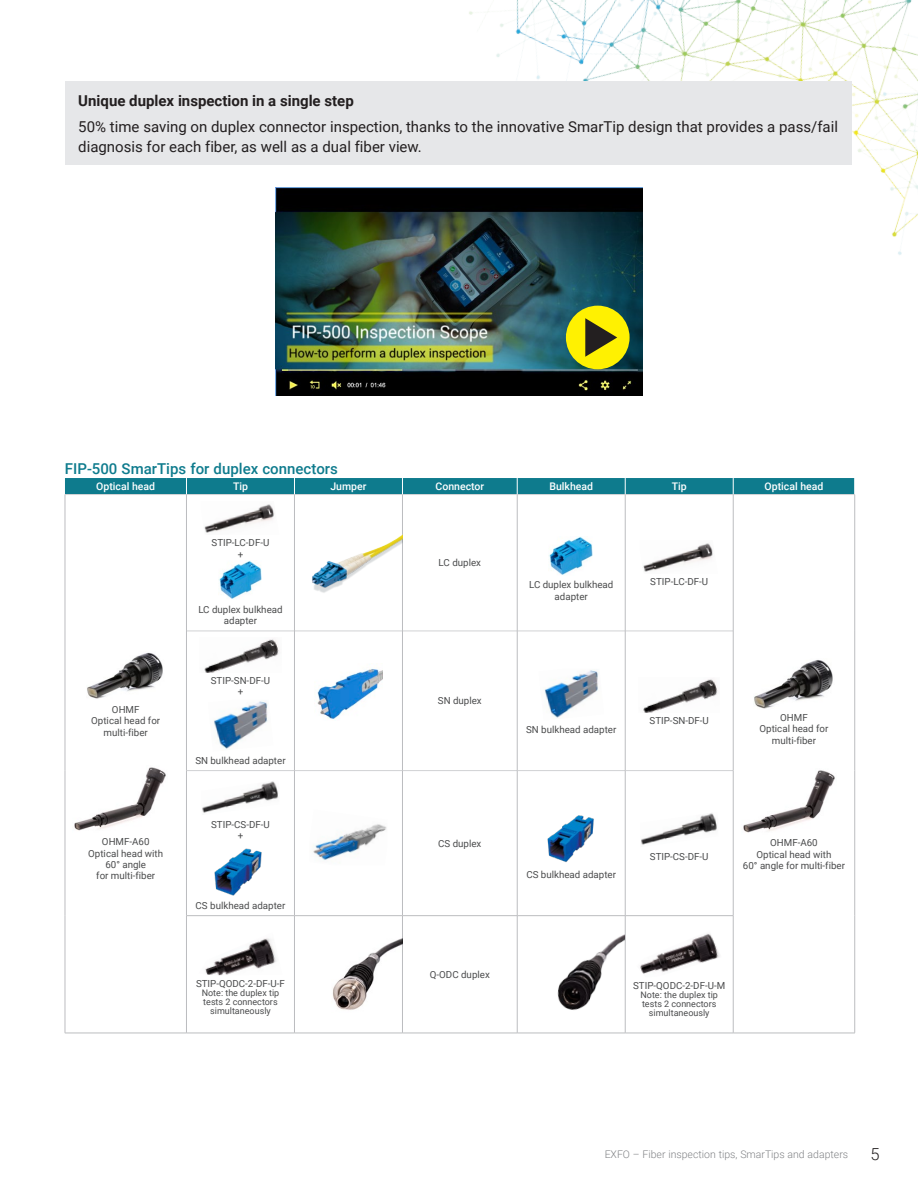
<style>
.page{position:relative;width:918px;height:1188px;background:#fff}
.page>*{position:absolute;margin:0;border:0;box-sizing:border-box;transform-origin:0 0}
.t1{font:300 16.5px "Roboto";color:#231f20}
.t2{font:15px/19.5px "Roboto";color:#231f20}
.t3{font:700 15px "Roboto";color:#231f20}
.t4{font:500 15px "Roboto";color:#0e7b8d}
.t5{font:500 10.5px "Roboto";color:#fff}
.t6{font:300 10.5px "Roboto";color:#808285}
.t7{font:9.75px/11.4px "Roboto";color:#4b4c4d;text-align:center}
.t8{font:9px/9px "Roboto";color:#4b4c4d;text-align:center}
</style>
<div class="page">
<img style="left:278px;top:0;width:640px;height:396px">
<svg style="left:187px;top:495px;width:546px;height:420px"></svg>
<hr style="left:403px;top:631px;width:114px;height:1px;background:#d1d2d4">
<hr style="left:295px;top:770px;width:107px;height:1px;background:#d1d2d4">
<hr style="left:517px;top:770px;width:108px;height:1px;background:#d1d2d4">
<hr style="left:187px;top:631px;width:107px;height:1px;background:#d1d2d4">
<hr style="left:625px;top:631px;width:108px;height:1px;background:#d1d2d4">
<hr style="left:187px;top:770px;width:107px;height:1px;background:#d1d2d4">
<hr style="left:625px;top:770px;width:108px;height:1px;background:#d1d2d4">
<hr style="left:403px;top:770px;width:114px;height:1px;background:#d1d2d4">
<div style="left:65px;top:478px;width:790px;height:17px;background:#0e7b8d"></div>
<hr style="left:294px;top:494px;width:108px;height:1px;background:#d1d2d4">
<hr style="left:517px;top:494px;width:108px;height:1px;background:#d1d2d4">
<hr style="left:295px;top:631px;width:107px;height:1px;background:#d1d2d4">
<hr style="left:517px;top:631px;width:108px;height:1px;background:#d1d2d4">
<hr style="left:186px;top:1033px;width:108px;height:1px;background:#bcbdc0">
<hr style="left:294px;top:1033px;width:108px;height:1px;background:#bcbdc0">
<hr style="left:402px;top:1033px;width:115px;height:1px;background:#bcbdc0">
<hr style="left:517px;top:1033px;width:108px;height:1px;background:#bcbdc0">
<hr style="left:625px;top:1033px;width:108px;height:1px;background:#bcbdc0">
<hr style="left:65px;top:1033px;width:121px;height:1px;background:#bcbdc0">
<hr style="left:733px;top:1033px;width:122px;height:1px;background:#bcbdc0">
<hr style="left:65px;top:495px;width:1px;height:136px;background:#bcbdc0">
<hr style="left:65px;top:631px;width:1px;height:140px;background:#bcbdc0">
<hr style="left:65px;top:771px;width:1px;height:145px;background:#bcbdc0">
<hr style="left:65px;top:916px;width:1px;height:117px;background:#bcbdc0">
<hr style="left:186px;top:495px;width:1px;height:136px;background:#bcbdc0">
<hr style="left:294px;top:495px;width:1px;height:136px;background:#bcbdc0">
<hr style="left:402px;top:495px;width:1px;height:136px;background:#bcbdc0">
<hr style="left:517px;top:495px;width:1px;height:136px;background:#bcbdc0">
<hr style="left:625px;top:495px;width:1px;height:136px;background:#bcbdc0">
<hr style="left:186px;top:631px;width:1px;height:140px;background:#bcbdc0">
<hr style="left:294px;top:631px;width:1px;height:140px;background:#bcbdc0">
<hr style="left:402px;top:631px;width:1px;height:140px;background:#bcbdc0">
<hr style="left:517px;top:631px;width:1px;height:140px;background:#bcbdc0">
<hr style="left:625px;top:631px;width:1px;height:140px;background:#bcbdc0">
<hr style="left:733px;top:495px;width:1px;height:136px;background:#bcbdc0">
<hr style="left:854px;top:495px;width:1px;height:136px;background:#bcbdc0">
<hr style="left:733px;top:631px;width:1px;height:140px;background:#bcbdc0">
<hr style="left:854px;top:631px;width:1px;height:140px;background:#bcbdc0">
<hr style="left:854px;top:771px;width:1px;height:145px;background:#bcbdc0">
<hr style="left:854px;top:916px;width:1px;height:117px;background:#bcbdc0">
<hr style="left:186px;top:771px;width:1px;height:144px;background:#bcbdc0">
<hr style="left:294px;top:771px;width:1px;height:144px;background:#bcbdc0">
<hr style="left:402px;top:771px;width:1px;height:144px;background:#bcbdc0">
<hr style="left:517px;top:771px;width:1px;height:144px;background:#bcbdc0">
<hr style="left:625px;top:771px;width:1px;height:144px;background:#bcbdc0">
<hr style="left:733px;top:771px;width:1px;height:144px;background:#bcbdc0">
<hr style="left:186px;top:915px;width:108px;height:1px;background:#bcbdc0">
<hr style="left:186px;top:916px;width:1px;height:117px;background:#bcbdc0">
<hr style="left:294px;top:915px;width:108px;height:1px;background:#bcbdc0">
<hr style="left:294px;top:916px;width:1px;height:117px;background:#bcbdc0">
<hr style="left:402px;top:915px;width:115px;height:1px;background:#bcbdc0">
<hr style="left:402px;top:916px;width:1px;height:117px;background:#bcbdc0">
<hr style="left:517px;top:915px;width:108px;height:1px;background:#bcbdc0">
<hr style="left:517px;top:916px;width:1px;height:117px;background:#bcbdc0">
<hr style="left:625px;top:915px;width:108px;height:1px;background:#bcbdc0">
<hr style="left:625px;top:916px;width:1px;height:117px;background:#bcbdc0">
<hr style="left:733px;top:916px;width:1px;height:117px;background:#bcbdc0">
<img style="left:87px;top:652px;width:76px;height:47px">
<img style="left:74px;top:767px;width:92px;height:64px">
<img style="left:201px;top:501px;width:78px;height:34px">
<img style="left:218px;top:561px;width:45px;height:39px">
<img style="left:296px;top:531px;width:106px;height:64px">
<img style="left:549px;top:536px;width:45px;height:39px">
<img style="left:640px;top:540px;width:78px;height:34px">
<img style="left:754px;top:660px;width:79px;height:49px">
<img style="left:743px;top:770px;width:92px;height:63px">
<img style="left:200px;top:638px;width:81px;height:35px">
<img style="left:208px;top:700px;width:65px;height:52px">
<img style="left:315px;top:664px;width:67px;height:57px">
<img style="left:539px;top:669px;width:65px;height:52px">
<img style="left:639px;top:678px;width:81px;height:35px">
<img style="left:201px;top:780px;width:78px;height:35px">
<img style="left:213px;top:842px;width:55px;height:54px">
<img style="left:309px;top:809px;width:78px;height:56px">
<img style="left:544px;top:811px;width:54px;height:54px">
<img style="left:640px;top:812px;width:78px;height:35px">
<img style="left:205px;top:938px;width:72px;height:38px">
<img style="left:333px;top:938px;width:69px;height:72px">
<img style="left:557px;top:934px;width:68px;height:80px">
<img style="left:640px;top:933px;width:80px;height:41px">
<div style="left:65px;top:81px;width:787px;height:84px;background:#e6e7e9"></div>
<img style="left:275px;top:188px;width:368px;height:207px">
<div style="left:566px;top:306px;width:64px;height:63px;background:#fff101;border-radius:50%"></div>
<svg style="left:585px;top:318px;width:32px;height:39px"></svg>
<h2 class="t3" style="left:78px;top:90px;width:277px">Unique duplex inspection in a single step</h2>
<h2 class="t2" style="left:78px;top:116px;width:761px">50% time saving on duplex connector inspection, thanks to the innovative SmarTip design that provides a pass/fail diagnosis for each fiber, as well as a dual fiber view.</h2>
<h2 class="t4" style="left:65px;top:458px;width:274px">FIP-500 SmarTips for duplex connectors</h2>
<p class="t5" style="left:96px;top:479px;width:60px">Optical head</p>
<p class="t5" style="left:233px;top:479px;width:16px">Tip</p>
<p class="t5" style="left:330px;top:479px;width:38px">Jumper</p>
<p class="t5" style="left:436px;top:479px;width:50px">Connector</p>
<p class="t5" style="left:549px;top:479px;width:45px">Bulkhead</p>
<p class="t5" style="left:672px;top:479px;width:16px">Tip</p>
<p class="t5" style="left:765px;top:479px;width:60px">Optical head</p>
<p class="t7" style="left:91px;top:703px;width:70px">OHMF<br>Optical head for multi‑fiber</p>
<p class="t7" style="left:88px;top:836px;width:76px">OHMF-A60<br>Optical head with<br>60° angle<br>for multi‑fiber</p>
<p class="t7" style="left:212px;top:537px;width:59px">STIP-LC-DF-U +</p>
<p class="t7" style="left:198px;top:603px;width:86px">LC duplex bulkhead adapter</p>
<p class="t7" style="left:211px;top:675px;width:61px">STIP-SN-DF-U +</p>
<p class="t7" style="left:195px;top:754px;width:92px">SN bulkhead adapter</p>
<p class="t7" style="left:211px;top:818px;width:60px">STIP-CS-DF-U +</p>
<p class="t7" style="left:196px;top:899px;width:91px">CS bulkhead adapter</p>
<p class="t7" style="left:196px;top:977px;width:90px">STIP-QODC-2-DF-U-F</p>
<p class="t8" style="left:202px;top:988px;width:79px">Note: the duplex tip tests 2 connectors simultaneously</p>
<p class="t7" style="left:439px;top:557px;width:44px">LC duplex</p>
<p class="t7" style="left:438px;top:695px;width:45px">SN duplex</p>
<p class="t7" style="left:529px;top:579px;width:86px">LC duplex bulkhead adapter</p>
<p class="t7" style="left:650px;top:576px;width:59px">STIP-LC-DF-U</p>
<p class="t7" style="left:526px;top:723px;width:92px">SN bulkhead adapter</p>
<p class="t7" style="left:650px;top:714px;width:61px">STIP-SN-DF-U</p>
<p class="t7" style="left:760px;top:711px;width:70px">OHMF<br>Optical head for multi‑fiber</p>
<p class="t7" style="left:438px;top:837px;width:45px">CS duplex</p>
<p class="t7" style="left:430px;top:968px;width:61px">Q-ODC duplex</p>
<p class="t7" style="left:526px;top:868px;width:91px">CS bulkhead adapter</p>
<p class="t7" style="left:650px;top:850px;width:60px">STIP-CS-DF-U</p>
<p class="t7" style="left:743px;top:837px;width:104px">OHMF-A60<br>Optical head with<br>60° angle for multi‑fiber</p>
<p class="t7" style="left:633px;top:979px;width:94px">STIP-QODC-2-DF-U-M</p>
<p class="t8" style="left:641px;top:990px;width:79px">Note: the duplex tip tests 2 connectors simultaneously</p>
<p class="t6" style="left:605px;top:1147px;width:245px">EXFO – Fiber inspection tips, SmarTips and adapters</p>
<h1 class="t1" style="left:871px;top:1142px;width:11px">5</h1>
</div>
